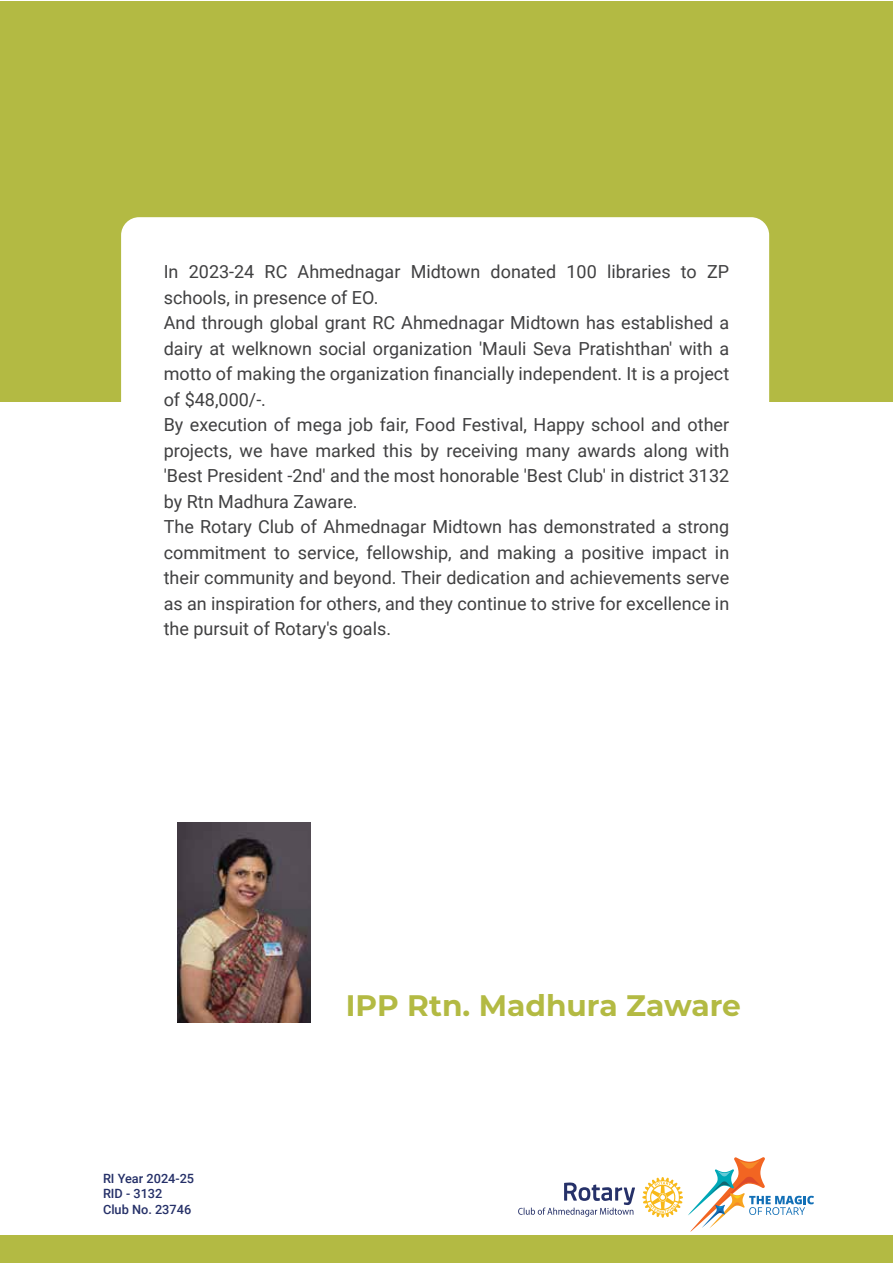
<style>
.page{position:relative;width:893px;height:1263px;background:#fff}
.page>*{position:absolute;margin:0;border:0;box-sizing:border-box;transform-origin:0 0}
.t1{font:700 29.7px "Montserrat";color:#b3ba43}
.t2{font:18px/25.5px "Roboto";color:#404041}
.t3{font:500 12.75px/15.3px "Roboto";color:#253068}
</style>
<div class="page">
<div style="left:0;top:1px;width:893px;height:400px;background:#b3ba43"></div>
<div style="left:121px;top:217px;width:648px;height:653px;background:#fff;border-radius:18px"></div>
<div style="left:0;top:1235px;width:893px;height:28px;background:#b3ba43"></div>
<img style="left:178px;top:823px;width:133px;height:199px">
<svg style="left:518px;top:1182px;width:117px;height:35px"></svg>
<svg style="left:642px;top:1157px;width:172px;height:75px"></svg>
<p class="t2" style="left:164px;top:258px;width:567px">In 2023-24 RC Ahmednagar Midtown donated 100 libraries to ZP schools, in presence of EO.<br>And through global grant RC Ahmednagar Midtown has established a dairy at welknown social organization 'Mauli Seva Pratishthan' with a motto of making the organization financially independent. It is a project of $48,000/-.<br>By execution of mega job fair, Food Festival, Happy school and other projects, we have marked this by receiving many awards along with 'Best President -2nd' and the most honorable 'Best Club' in district 3132 by Rtn Madhura Zaware.<br>The Rotary Club of Ahmednagar Midtown has demonstrated a strong commitment to service, fellowship, and making a positive impact in their community and beyond. Their dedication and achievements serve as an inspiration for others, and they continue to strive for excellence in the pursuit of Rotary's goals.</p>
<p class="t3" style="left:103px;top:1170px;width:93px">RI Year 2024-25<br>RID - 3132<br>Club No. 23746</p>
<h1 class="t1" style="left:346px;top:984px;width:397px">IPP Rtn. Madhura Zaware</h1>
</div>
